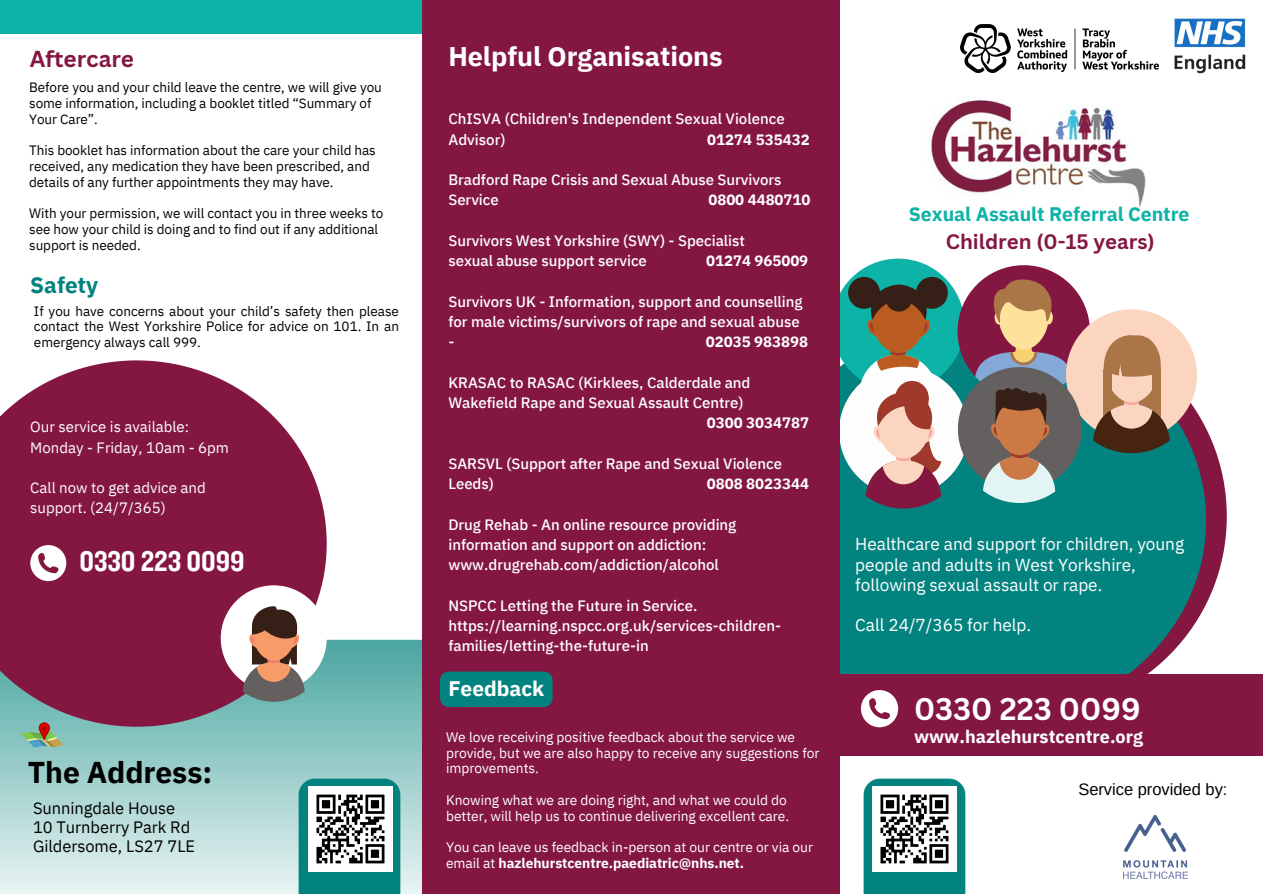
<style>
.page{position:relative;width:1263px;height:894px;background:#fff}
.page>*{position:absolute;margin:0;border:0;box-sizing:border-box;transform-origin:0 0}
.t1{font:700 30.45px "Canva Sans";color:#fff}
.t2{font:700 30px "IBM Plex Sans";letter-spacing:-.005em;color:#000}
.t3{font:29.55px "Knockout 50";color:#fff}
.t4{font:700 27px "IBM Plex Sans";letter-spacing:-.005em;color:#fff}
.t5{font:700 22.5px "Canva Sans";color:#841741}
.t6{font:700 22.5px "IBM Plex Sans";letter-spacing:-.005em;color:#02837f}
.t7{font:700 21px "IBM Plex Sans";letter-spacing:-.005em;color:#fff}
.t8{font:700 20.4px "Canva Sans";color:#841741}
.t9{font:700 19.5px "IBM Plex Sans";letter-spacing:-.005em;color:#0eb3a7}
.t10{font:700 18px "IBM Plex Sans";color:#fff}
.t11{font:17.25px/20.2px "IBM Plex Sans";letter-spacing:-.005em;color:#fff}
.t12{font:16.5px/19.2px "IBM Plex Sans";letter-spacing:-.005em;color:#000}
.t13{font:16.5px "Arimo";color:#000}
.t14{font:500 15px/20.2px "IBM Plex Sans";letter-spacing:-.005em;color:#fff}
.t15{font:15px/20.2px "IBM Plex Sans";color:#fff}
.t16{font:700 15px "IBM Plex Sans";letter-spacing:-.005em;color:#fff}
.t17{font:13.8px/15.8px "IBM Plex Sans";letter-spacing:-.005em;color:#fff}
.t18{font:13.5px/15.8px "IBM Plex Sans";letter-spacing:-.005em;color:#000}
.s1{font-weight:700}
</style>
<div class="page">
<div style="left:835px;top:320px;width:392px;height:392px;background:#841741;border-radius:50%"></div>
<div style="left:762px;top:318px;width:444px;height:404px;background:#02837f;border-radius:50%"></div>
<div style="left:832px;top:258px;width:132px;height:133px;background:#0eb3a7;border-radius:50%"></div>
<div style="left:916px;top:277px;width:32px;height:32px;background:#351f16;border-radius:50%"></div>
<div style="left:848px;top:277px;width:32px;height:32px;background:#351f16;border-radius:50%"></div>
<div style="left:1066px;top:309px;width:130px;height:131px;background:#fbd5c0;border-radius:50%"></div>
<div style="left:839px;top:366px;width:129px;height:129px;background:#fdfdfd;border-radius:50%"></div>
<svg style="left:859px;top:283px;width:82px;height:225px"></svg>
<svg style="left:957px;top:265px;width:213px;height:238px"></svg>
<div style="left:839px;top:674px;width:424px;height:81px;background:#841741"></div>
<svg style="left:861px;top:690px;width:37px;height:37px"></svg>
<div style="left:0;top:0;width:423px;height:34px;background:#0eb3a7"></div>
<img style="left:0;top:631px;width:423px;height:262px">
<img style="left:292px;top:771px;width:116px;height:122px">
<svg style="left:21px;top:726px;width:42px;height:21px"></svg>
<svg style="left:0;top:360px;width:327px;height:366px;background:#8e3659"></svg>
<div style="left:221px;top:585px;width:105px;height:106px;background:#fff;border-radius:50%"></div>
<svg style="left:243px;top:606px;width:62px;height:95px"></svg>
<svg style="left:30px;top:545px;width:36px;height:36px"></svg>
<img style="left:1174px;top:19px;width:71px;height:54px">
<img style="left:1123px;top:815px;width:65px;height:63px">
<img style="left:863px;top:778px;width:103px;height:115px">
<div style="left:423px;top:0;width:417px;height:893px;background:#841741"></div>
<img style="left:873px;top:786px;width:84px;height:84px">
<img style="left:308px;top:786px;width:84px;height:84px">
<img style="left:960px;top:24px;width:198px;height:48px">
<img style="left:930px;top:100px;width:216px;height:108px">
<div style="left:440px;top:671px;width:113px;height:35px;background:#02837f"></div>
<p class="t5" style="left:30px;top:43px;width:106px">Aftercare</p>
<h4 class="t18" style="left:29px;top:79px;width:354px">Before you and your child leave the centre, we will give you some information, including a booklet titled “Summary of<br>Your Care”.</h4>
<p class="t18" style="left:29px;top:142px;width:348px">This booklet has information about the care your child has received, any medication they have been prescribed, and details of any further appointments they may have.</p>
<p class="t18" style="left:29px;top:205px;width:356px">With your permission, we will contact you in three weeks to see how your child is doing and to find out if any additional support is needed.</p>
<h6 class="t6" style="left:30px;top:270px;width:69px">Safety</h6>
<p class="t18" style="left:34px;top:302px;width:366px;text-align:justify">If you have concerns about your child’s safety then please contact the West Yorkshire Police for advice on 101. In an emergency always call 999.</p>
<h4 class="t15" style="left:30px;top:416px;width:160px">Our service is available:</h4>
<p class="t15" style="left:30px;top:436px;width:200px">Monday - Friday, 10am - 6pm</p>
<p class="t15" style="left:30px;top:477px;width:177px">Call now to get advice and support. (24/7/365)</p>
<p class="t3" style="left:79px;top:543px;width:167px">0330 223 0099</p>
<p class="t2" style="left:28px;top:751px;width:186px">The Address:</p>
<p class="t12" style="left:33px;top:798px;width:164px">Sunningdale House<br>10 Turnberry Park Rd<br>Gildersome, LS27 7LE</p>
<p class="t4" style="left:448px;top:39px;width:276px">Helpful Organisations</p>
<h6 class="t14" style="left:448px;top:109px;width:338px">ChISVA (Children's Independent Sexual Violence<br>Advisor)</h6>
<h6 class="t16" style="left:707px;top:129px;width:104px">01274 535432</h6>
<p class="t14" style="left:448px;top:169px;width:335px">Bradford Rape Crisis and Sexual Abuse Survivors</p>
<p class="t14" style="left:448px;top:190px;width:52px">Service</p>
<p class="t16" style="left:708px;top:190px;width:104px">0800 4480710</p>
<p class="t14" style="left:448px;top:230px;width:298px">Survivors West Yorkshire (SWY) - Specialist</p>
<p class="t14" style="left:448px;top:250px;width:200px">sexual abuse support service</p>
<p class="t16" style="left:706px;top:251px;width:104px">01274 965009</p>
<h2 class="t14" style="left:448px;top:291px;width:355px">Survivors UK - Information, support and counselling for male victims/survivors of rape and sexual abuse -</h2>
<h2 class="t16" style="left:706px;top:332px;width:104px">02035 983898</h2>
<p class="t14" style="left:448px;top:372px;width:304px">KRASAC to RASAC (Kirklees, Calderdale and<br>Wakefield Rape and Sexual Assault Centre)</p>
<p class="t16" style="left:707px;top:413px;width:104px">0300 3034787</p>
<p class="t14" style="left:448px;top:453px;width:335px">SARSVL (Support after Rape and Sexual Violence<br>Leeds)</p>
<p class="t16" style="left:707px;top:473px;width:104px">0808 8023344</p>
<h1 class="t14" style="left:448px;top:514px;width:289px">Drug Rehab - An online resource providing information and support on addiction: www.drugrehab.com/addiction/alcohol</h1>
<h6 class="t14" style="left:448px;top:595px;width:334px">NSPCC Letting the Future in Service. https://learning.nspcc.org.uk/services-children&shy;families/letting-the-future-in</h6>
<p class="t7" style="left:448px;top:674px;width:97px">Feedback</p>
<h4 class="t17" style="left:446px;top:728px;width:375px">We love receiving positive feedback about the service we provide, but we are also happy to receive any suggestions for improvements.</h4>
<p class="t17" style="left:446px;top:791px;width:345px">Knowing what we are doing right, and what we could do better, will help us to continue delivering excellent care.</p>
<p class="t17" style="left:446px;top:839px;width:369px">You can leave us feedback in-person at our centre or via our email at <span class="s1">hazlehurstcentre.paediatric@nhs.net.</span></p>
<p class="t9" style="left:909px;top:201px;width:282px">Sexual Assault Referral Centre</p>
<p class="t8" style="left:946px;top:227px;width:210px">Children (0-15 years)</p>
<h5 class="t11" style="left:855px;top:533px;width:330px">Healthcare and support for children, young people and adults in West Yorkshire, following sexual assault or rape.</h5>
<h4 class="t11" style="left:855px;top:614px;width:177px">Call 24/7/365 for help.</h4>
<p class="t1" style="left:914px;top:687px;width:228px">0330 223 0099</p>
<p class="t10" style="left:914px;top:724px;width:230px">www.hazlehurstcentre.org</p>
<p class="t13" style="left:1078px;top:780px;width:151px">Service provided by:</p>
</div>
